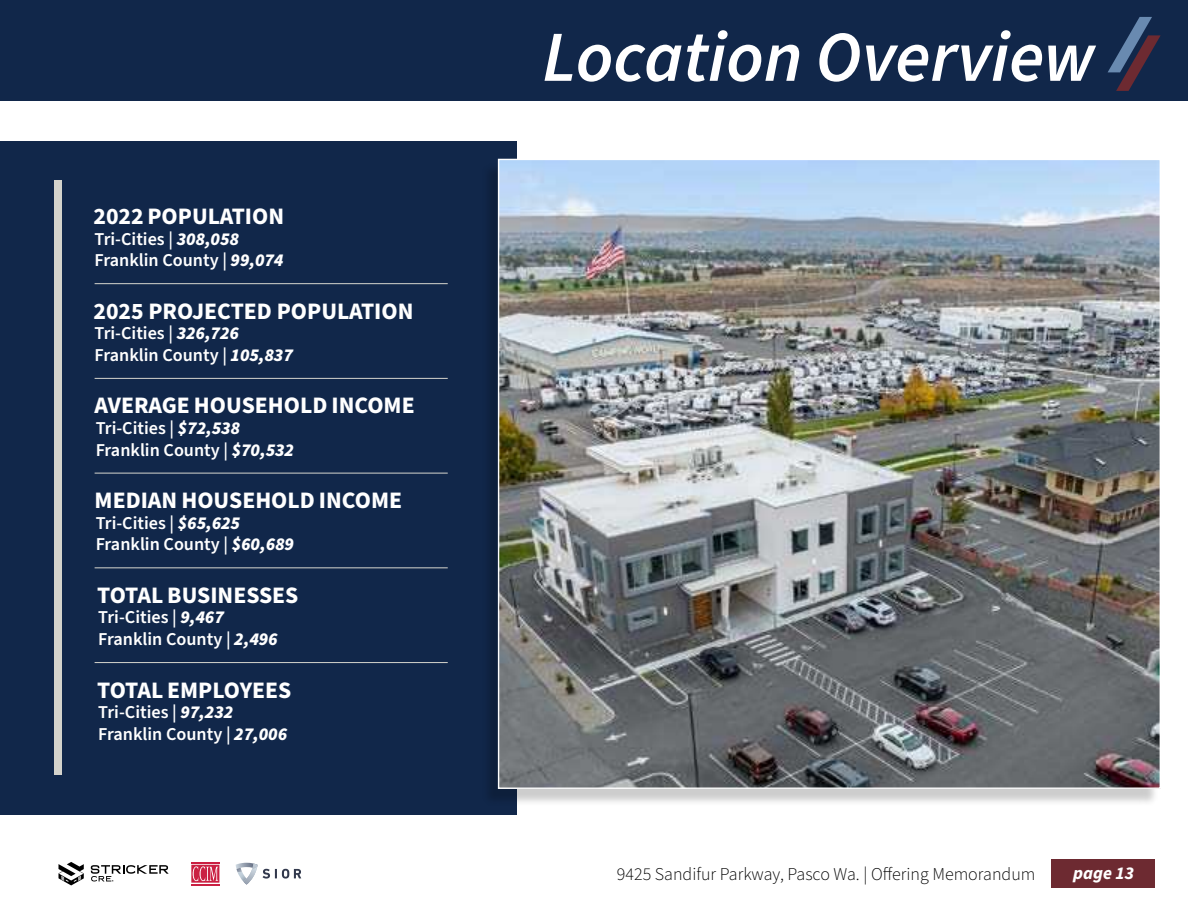
<style>
.page{position:relative;width:1188px;height:918px;background:#fff}
.page>*{position:absolute;margin:0;border:0;box-sizing:border-box;transform-origin:0 0}
.t1{font:italic 600 71.7px "Source Sans Pro";color:#fff}
.t2{font:700 23.7px "Source Sans Pro";color:#fff}
.t3{font:600 18.15px/21.8px "Source Sans Pro";color:#fff}
.t4{font:300 18px "Source Sans Pro";color:#000}
.t5{font:italic 700 18px "Source Sans Pro";color:#fff}
.s1{font-weight:900;font-style:italic}
</style>
<div class="page">
<div style="left:1051px;top:859px;width:104px;height:29px;background:#6d2a31"></div>
<svg style="left:58px;top:862px;width:26px;height:23px"></svg>
<svg style="left:91px;top:865px;width:78px;height:17px"></svg>
<hr style="left:191px;top:884px;width:28px;height:2px;background:#ca2042">
<svg style="left:191px;top:862px;width:28px;height:21px"></svg>
<svg style="left:236px;top:863px;width:21px;height:22px"></svg>
<svg style="left:263px;top:869px;width:38px;height:10px"></svg>
<div style="left:0;top:0;width:1188px;height:101px;background:#11274a"></div>
<div style="left:0;top:141px;width:516px;height:674px;background:#11274a"></div>
<div style="left:482px;top:162px;width:676px;height:644px;background:#000;opacity:.2"></div>
<img style="left:500px;top:161px;width:659px;height:626px">
<hr style="left:95px;top:283px;width:353px;height:1px;background:#d4d3cc">
<hr style="left:95px;top:378px;width:353px;height:1px;background:#d4d3cc">
<hr style="left:95px;top:473px;width:353px;height:1px;background:#d4d3cc">
<hr style="left:95px;top:567px;width:353px;height:1px;background:#d4d3cc">
<hr style="left:95px;top:662px;width:353px;height:1px;background:#d4d3cc">
<div style="left:54px;top:180px;width:7px;height:594px;background:#d4d3cc"></div>
<svg style="left:1108px;top:17px;width:53px;height:74px"></svg>
<h2 class="t2" style="left:93px;top:200px;width:192px">2022 POPULATION</h2>
<p class="t3" style="left:95px;top:228px;width:190px">Tri-Cities | <span class="s1">308,058<br></span>Franklin County | <span class="s1">99,074</span></p>
<h2 class="t2" style="left:93px;top:295px;width:322px">2025 PROJECTED POPULATION</h2>
<p class="t3" style="left:95px;top:323px;width:200px">Tri-Cities | <span class="s1">326,726<br></span>Franklin County | <span class="s1">105,837</span></p>
<h2 class="t2" style="left:95px;top:389px;width:322px">AVERAGE HOUSEHOLD INCOME</h2>
<p class="t3" style="left:96px;top:418px;width:200px">Tri-Cities | <span class="s1">$72,538<br></span>Franklin County | <span class="s1">$70,532</span></p>
<h2 class="t2" style="left:95px;top:484px;width:309px">MEDIAN HOUSEHOLD INCOME</h2>
<p class="t3" style="left:96px;top:512px;width:200px">Tri-Cities | <span class="s1">$65,625<br></span>Franklin County | <span class="s1">$60,689</span></p>
<h2 class="t2" style="left:97px;top:579px;width:203px">TOTAL BUSINESSES</h2>
<p class="t3" style="left:98px;top:607px;width:181px">Tri-Cities | <span class="s1">9,467<br></span>Franklin County | <span class="s1">2,496</span></p>
<h2 class="t2" style="left:97px;top:674px;width:196px">TOTAL EMPLOYEES</h2>
<p class="t3" style="left:98px;top:702px;width:190px">Tri-Cities | <span class="s1">97,232<br></span>Franklin County | <span class="s1">27,006</span></p>
<h1 class="t1" style="left:542px;top:9px;width:555px">Location Overview</h1>
<p class="t4" style="left:617px;top:862px;width:420px">9425 Sandifur Parkway, Pasco Wa. | Offering Memorandum</p>
<p class="t5" style="left:1073px;top:860px;width:62px">page 13</p>
</div>
